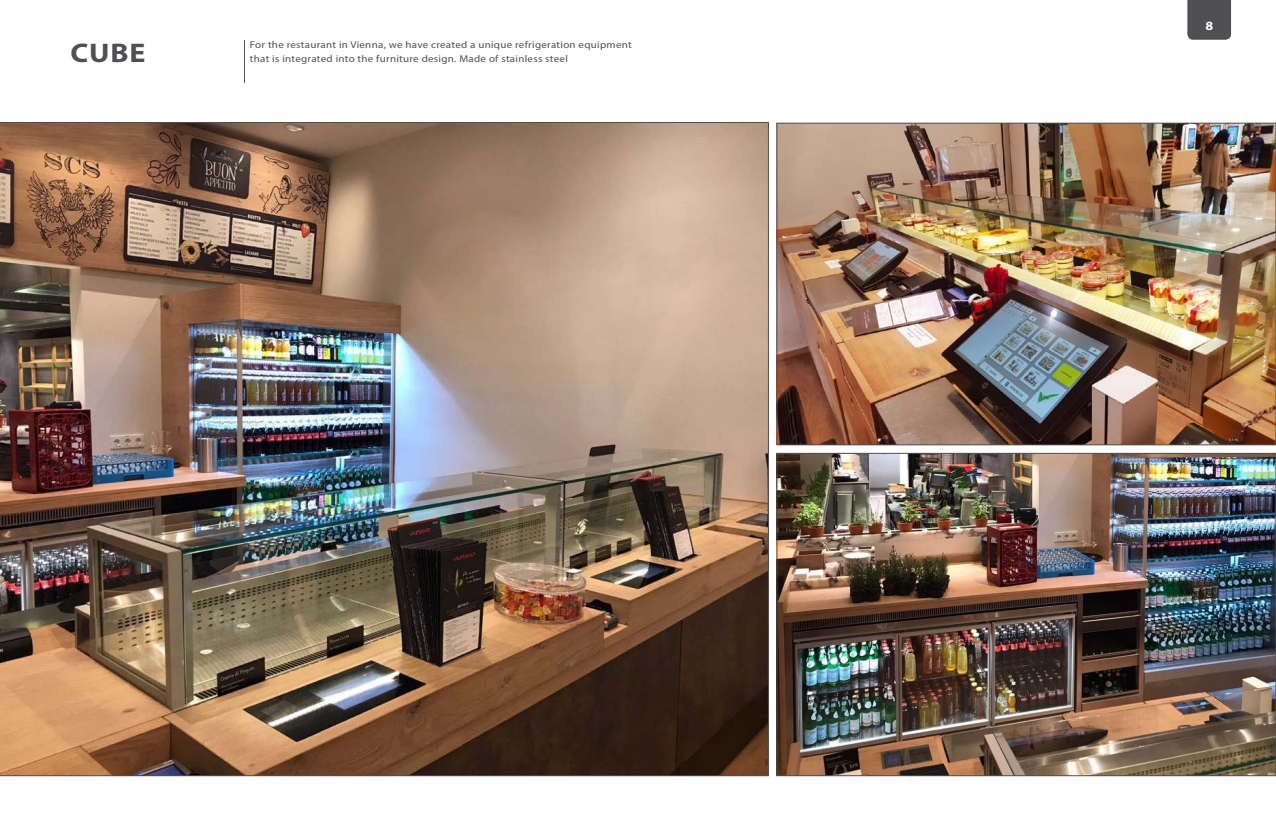
<style>
.page{position:relative;width:1276px;height:823px;background:#fff}
.page>*{position:absolute;margin:0;border:0;box-sizing:border-box;transform-origin:0 0}
.t1{font:700 27px "Myriad Pro";color:#504f53;scale:1.11 1}
.t2{font:700 12.6px "Myriad Pro";color:#fff;scale:1.11 1}
.t3{font:9.9px "Myriad Pro";letter-spacing:.025em;color:#504f53;scale:1.11 1}
</style>
<div class="page">
<div style="left:1187px;top:0;width:44px;height:40px;background:#504f53"></div>
<hr style="left:244px;top:40px;width:1px;height:42px;background:#504f53">
<img style="left:0;top:122px;width:768px;height:653px">
<img style="left:778px;top:455px;width:496px;height:318px">
<div style="left:776px;top:453px;width:500px;height:322px;border:1px solid #504f53"></div>
<img style="left:778px;top:125px;width:496px;height:318px">
<div style="left:776px;top:123px;width:500px;height:322px;border:1px solid #504f53"></div>
<p class="t3" style="left:250px;top:39px;width:345px">For the restaurant in Vienna, we have created a unique refrigeration equipment</p>
<h1 class="t1" style="left:71px;top:35px;width:69px">CUBE</h1>
<p class="t3" style="left:250px;top:53px;width:288px">that is integrated into the furniture design. Made of stainless steel</p>
<p class="t2" style="left:1205px;top:18px;width:9px">8</p>
</div>
